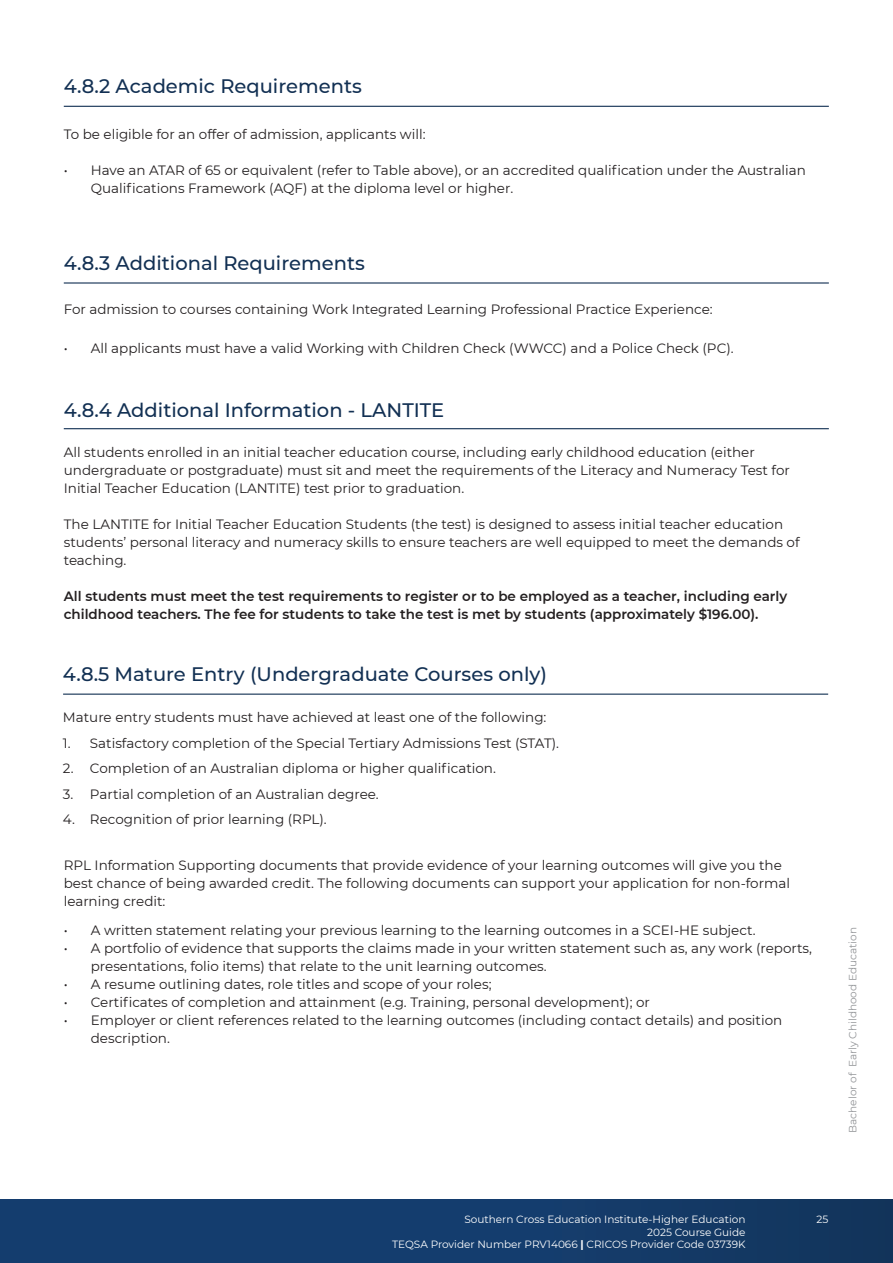
<style>
.page{position:relative;width:893px;height:1263px;background:#fff}
.page>*{position:absolute;margin:0;border:0;box-sizing:border-box;transform-origin:0 0}
.Headings_2_Pages{font:500 19.5px "Montserrat";color:#123053}
.Paragraph{font:13.5px/18px "Montserrat";color:#231f20}
.Paragraph-2{font:600 13.5px/18px "Montserrat";color:#231f20}
.Paragraph_Style_1{font:13.5px "Montserrat";color:#231f20}
.t1{font:10.5px/12.6px "Montserrat";color:#fff;text-align:right}
.t2{font:10.5px "Montserrat";color:#939598}
.s1{font-weight:700}
</style>
<div class="page">
<div style="left:0;top:1199px;width:893px;height:64px;background:linear-gradient(to right,#143f73,#133761)"></div>
<hr style="left:64px;top:106px;width:765px;height:1px;background:#123053">
<hr style="left:64px;top:282px;width:765px;height:2px;background:#123053">
<hr style="left:64px;top:428px;width:765px;height:1px;background:#123053">
<hr style="left:63px;top:693px;width:765px;height:2px;background:#123053">
<p class="Headings_2_Pages" style="left:64px;top:73px;width:300px">4.8.2 Academic Requirements</p>
<p class="Paragraph_Style_1" style="left:64px;top:125px;width:363px">To be eligible for an offer of admission, applicants will:</p>
<p class="Paragraph" style="left:91px;top:161px;width:717px;text-indent:-27px">• Have an ATAR of 65 or equivalent (refer to Table above), or an accredited qualification under the Australian<br>Qualifications Framework (AQF) at the diploma level or higher.</p>
<p class="Headings_2_Pages" style="left:64px;top:249px;width:303px">4.8.3 Additional Requirements</p>
<p class="Paragraph" style="left:64px;top:300px;width:650px">For admission to courses containing Work Integrated Learning Professional Practice Experience:</p>
<p class="Paragraph" style="left:64px;top:339px;width:671px">• All applicants must have a valid Working with Children Check (WWCC) and a Police Check (PC).</p>
<p class="Headings_2_Pages" style="left:64px;top:396px;width:382px">4.8.4 Additional Information - LANTITE</p>
<p class="Paragraph" style="left:64px;top:443px;width:728px">All students enrolled in an initial teacher education course, including early childhood education (either undergraduate or postgraduate) must sit and meet the requirements of the Literacy and Numeracy Test for<br>Initial Teacher Education (LANTITE) test prior to graduation.</p>
<p class="Paragraph" style="left:64px;top:515px;width:737px">The LANTITE for Initial Teacher Education Students (the test) is designed to assess initial teacher education students’ personal literacy and numeracy skills to ensure teachers are well equipped to meet the demands of teaching.</p>
<p class="Paragraph-2" style="left:64px;top:586px;width:725px">All students must meet the test requirements to register or to be employed as a teacher, including early childhood teachers. The fee for students to take the test is met by students (approximately $196.00).</p>
<p class="Headings_2_Pages" style="left:63px;top:660px;width:485px">4.8.5 Mature Entry (Undergraduate Courses only)</p>
<p class="Paragraph" style="left:63px;top:708px;width:485px">Mature entry students must have achieved at least one of the following:</p>
<p class="Paragraph" style="left:63px;top:734px;width:498px">1. Satisfactory completion of the Special Tertiary Admissions Test (STAT).</p>
<p class="Paragraph" style="left:63px;top:759px;width:434px">2. Completion of an Australian diploma or higher qualification.</p>
<p class="Paragraph" style="left:63px;top:785px;width:317px">3. Partial completion of an Australian degree.</p>
<p class="Paragraph" style="left:63px;top:810px;width:265px">4. Recognition of prior learning (RPL).</p>
<p class="Paragraph" style="left:64px;top:856px;width:728px">RPL Information Supporting documents that provide evidence of your learning outcomes will give you the best chance of being awarded credit. The following documents can support your application for non-formal learning credit:</p>
<p class="Paragraph" style="left:64px;top:920px;width:693px">• A written statement relating your previous learning to the learning outcomes in a SCEI-HE subject.</p>
<p class="Paragraph" style="left:91px;top:938px;width:723px;text-indent:-27px">• A portfolio of evidence that supports the claims made in your written statement such as, any work (reports, presentations, folio items) that relate to the unit learning outcomes.</p>
<p class="Paragraph" style="left:64px;top:974px;width:429px">• A resume outlining dates, role titles and scope of your roles;</p>
<p class="Paragraph" style="left:64px;top:992px;width:588px">• Certificates of completion and attainment (e.g. Training, personal development); or</p>
<p class="Paragraph" style="left:91px;top:1010px;width:693px;text-indent:-27px">• Employer or client references related to the learning outcomes (including contact details) and position description.</p>
<p class="t2" style="left:845px;top:1132px;width:207px;rotate:-90deg">Bachelor of Early Childhood Education</p>
<p class="t1" style="left:464px;top:1212px;width:283px">Southern Cross Education Institute-Higher Education</p>
<p class="t1" style="left:816px;top:1212px;width:13px">25</p>
<p class="t1" style="left:392px;top:1225px;width:355px">2025 Course Guide<br>TEQSA Provider Number PRV14066 <span class="s1">|</span> CRICOS Provider Code 03739K</p>
</div>
